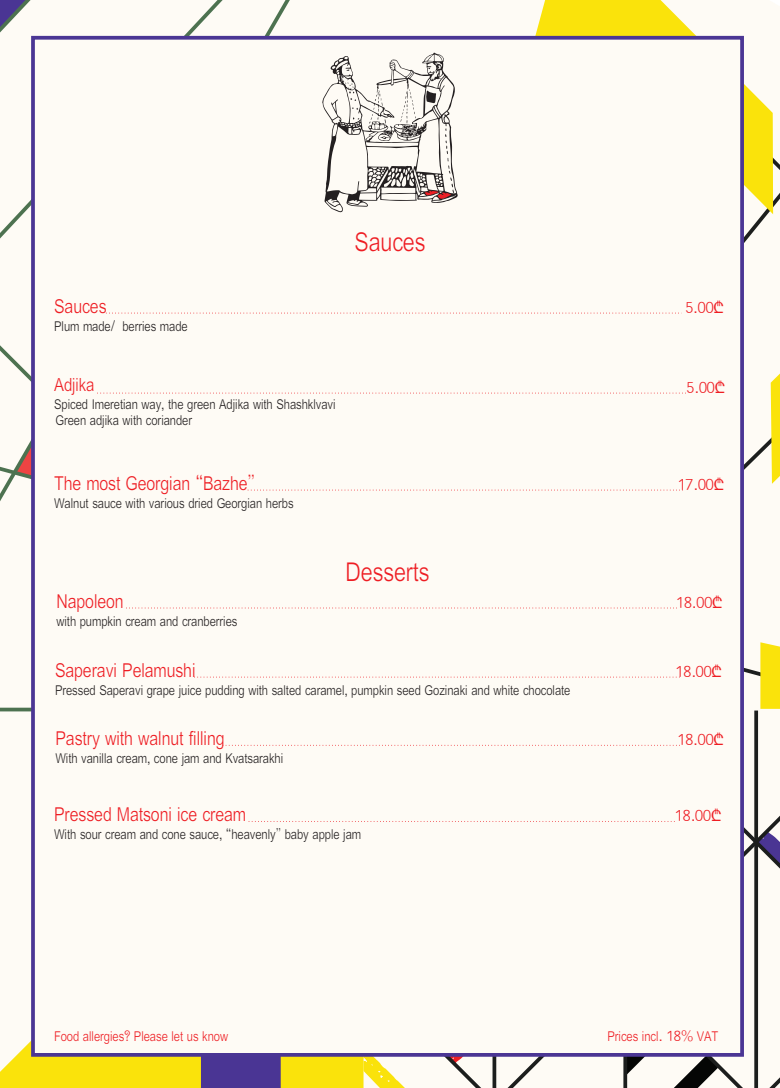
<style>
.page{position:relative;width:780px;height:1088px;background:#fff}
.page>*{position:absolute;margin:0;border:0;box-sizing:border-box;transform-origin:0 0}
.t1{font:28.75px "BPG Nino Medium Caps";color:#ee1d23}
.t2{font:21.25px "BPG Nino Medium Caps";color:#ee1d23}
.t3{font:20px "BPG Nino Medium Caps";color:#ee1d23}
.t4{font:16.25px "BPG Nino Medium Caps";color:#ee1d23}
.t5{font:15px "BPG Nino Medium Caps";color:#231f20}
.t6{font:15px "BPG Nino Medium Caps";color:#ee1d23}
.s1{font-family:"Sylfaen"}
</style>
<div class="page">
<svg style="left:0;top:0;width:123px;height:36px"></svg>
<div style="left:0;top:199px;width:31px;height:509px;background:#fefbf5"></div>
<svg style="left:0;top:708px;width:201px;height:380px;fill:#fefbf5"></svg>
<svg style="left:744px;top:218px;width:36px;height:487px"></svg>
<svg style="left:422px;top:0;width:351px;height:201px;fill:#fefbf5"></svg>
<svg style="left:759px;top:147px;width:21px;height:337px"></svg>
<svg style="left:740px;top:705px;width:40px;height:383px"></svg>
<div style="left:31px;top:36px;width:713px;height:1021px;background:#fefbf5;border:4px solid #4b3694"></div>
<svg style="left:97px;top:393px;width:589px;height:1px"></svg>
<svg style="left:106px;top:313px;width:573px;height:1px"></svg>
<svg style="left:322px;top:53px;width:136px;height:159px"></svg>
<svg style="left:126px;top:608px;width:551px;height:1px"></svg>
<svg style="left:194px;top:677px;width:486px;height:1px"></svg>
<svg style="left:201px;top:711px;width:539px;height:377px"></svg>
<svg style="left:248px;top:490px;width:435px;height:1px"></svg>
<h1 class="t1" style="left:354px;top:227px;width:72px">Sauces</h1>
<h2 class="t2" style="left:54px;top:295px;width:54px">Sauces</h2>
<p class="t5" style="left:54px;top:318px;width:135px">Plum made/ berries made</p>
<p class="t4" style="left:685px;top:299px;width:40px">5.00<span class="s1">₾</span></p>
<h3 class="t3" style="left:54px;top:374px;width:42px">Adjika</h3>
<p class="t5" style="left:54px;top:396px;width:283px">Spiced Imeretian way, the green Adjika with Shashklvavi</p>
<p class="t4" style="left:686px;top:379px;width:40px">5.00<span class="s1">₾</span></p>
<p class="t5" style="left:55px;top:412px;width:138px">Green adjika with coriander</p>
<h2 class="t2" style="left:54px;top:472px;width:202px">The most Georgian “Bazhe”</h2>
<p class="t5" style="left:54px;top:495px;width:241px">Walnut sauce with various dried Georgian herbs</p>
<p class="t4" style="left:677px;top:476px;width:48px">17.00<span class="s1">₾</span></p>
<h1 class="t1" style="left:345px;top:557px;width:85px">Desserts</h1>
<h2 class="t2" style="left:56px;top:590px;width:69px">Napoleon</h2>
<p class="t5" style="left:56px;top:613px;width:182px">with pumpkin cream and cranberries</p>
<p class="t4" style="left:676px;top:594px;width:48px">18.00<span class="s1">₾</span></p>
<h2 class="t2" style="left:55px;top:659px;width:142px">Saperavi Pelamushi</h2>
<p class="t5" style="left:55px;top:682px;width:517px">Pressed Saperavi grape juice pudding with salted caramel, pumpkin seed Gozinaki and white chocolate</p>
<p class="t4" style="left:675px;top:663px;width:48px">18.00<span class="s1">₾</span></p>
<h2 class="t2" style="left:55px;top:727px;width:171px">Pastry with walnut filling</h2>
<p class="t5" style="left:55px;top:751px;width:229px">With vanilla cream, cone jam and Kvatsarakhi</p>
<p class="t4" style="left:677px;top:732px;width:48px">18.00<span class="s1">₾</span></p>
<h2 class="t2" style="left:54px;top:803px;width:193px">Pressed Matsoni ice cream</h2>
<p class="t5" style="left:54px;top:827px;width:308px">With sour cream and cone sauce, “heavenly” baby apple jam</p>
<p class="t4" style="left:675px;top:808px;width:48px">18.00<span class="s1">₾</span></p>
<p class="t6" style="left:54px;top:1028px;width:176px">Food allergies? Please let us know</p>
<p class="t6" style="left:607px;top:1028px;width:112px">Prices incl. 18% VAT</p>
</div>
